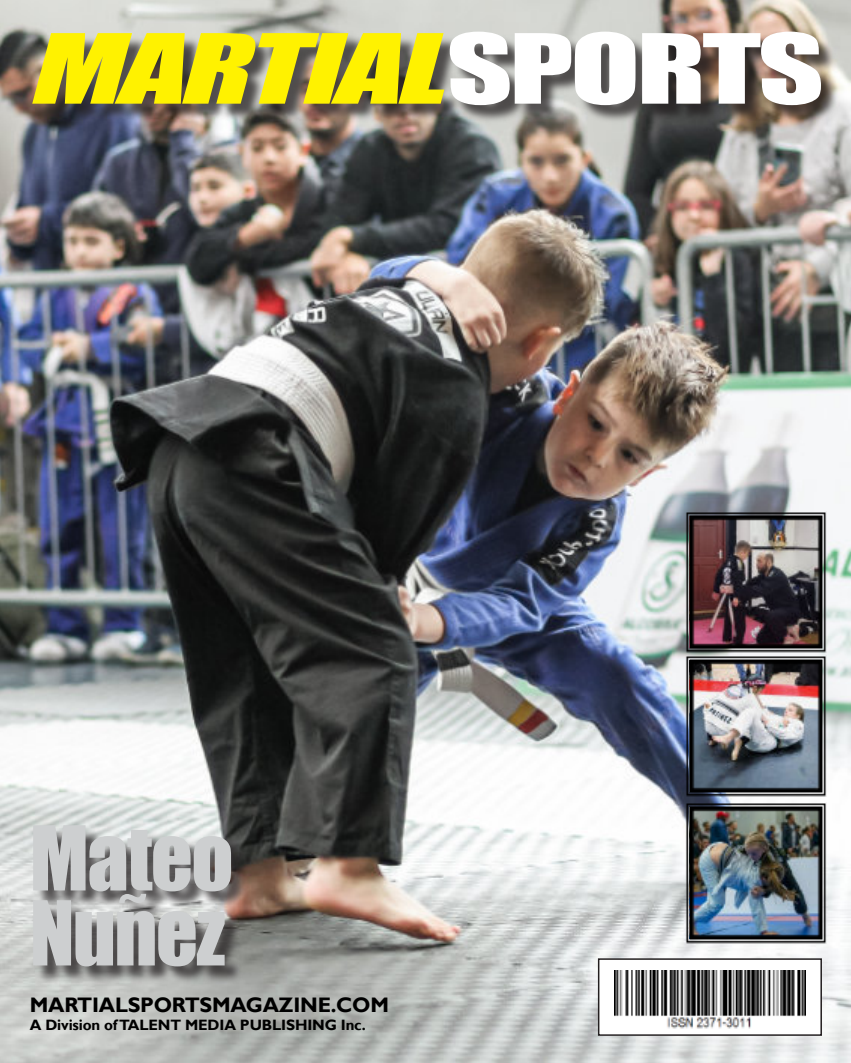
<style>
.page{position:relative;width:851px;height:1063px;background:#fff}
.page>*{position:absolute;margin:0;border:0;box-sizing:border-box;transform-origin:0 0}
.t1{font:italic 89.25px "Impact";color:#fff200;scale:1.43 1}
.t2{font:82.5px/75px "Impact";letter-spacing:-.02em;color:#cdcfd0}
.t3{font:700 21px "Gill Sans";letter-spacing:-.01em;color:#000}
.t4{font:700 15px "Gill Sans";letter-spacing:-.01em;color:#000}
.s1{font-style:normal;color:#fff}
.s2{font-family:"Arial"}
</style>
<div class="page">
<img style="left:0;top:0;width:850px;height:1063px">
<img style="left:35px;top:33px;width:804px;height:92px">
<div style="left:598px;top:959px;width:223px;height:76px;background:#fff"></div>
<img style="left:614px;top:970px;width:191px;height:59px">
<div style="left:598px;top:958px;width:223px;height:78px;border:2px solid #231f20"></div>
<img style="left:685px;top:512px;width:141px;height:141px">
<img style="left:685px;top:802px;width:141px;height:141px">
<img style="left:685px;top:656px;width:141px;height:141px">
<img style="left:35px;top:828px;width:214px;height:158px">
<h1 class="t1" style="left:27px;top:33px;width:558px">MARTIAL<span class="s1">SPORTS</span></h1>
<h2 class="t2" style="left:30px;top:825px;width:205px">Mateo<br>Nun<span class="s2">̃</span>ez</h2>
<h3 class="t3" style="left:30px;top:997px;width:361px">MARTIALSPORTSMAGAZINE.COM</h3>
<p class="t4" style="left:30px;top:1019px;width:338px">A Division of TALENT MEDIA PUBLISHING Inc.</p>
</div>
